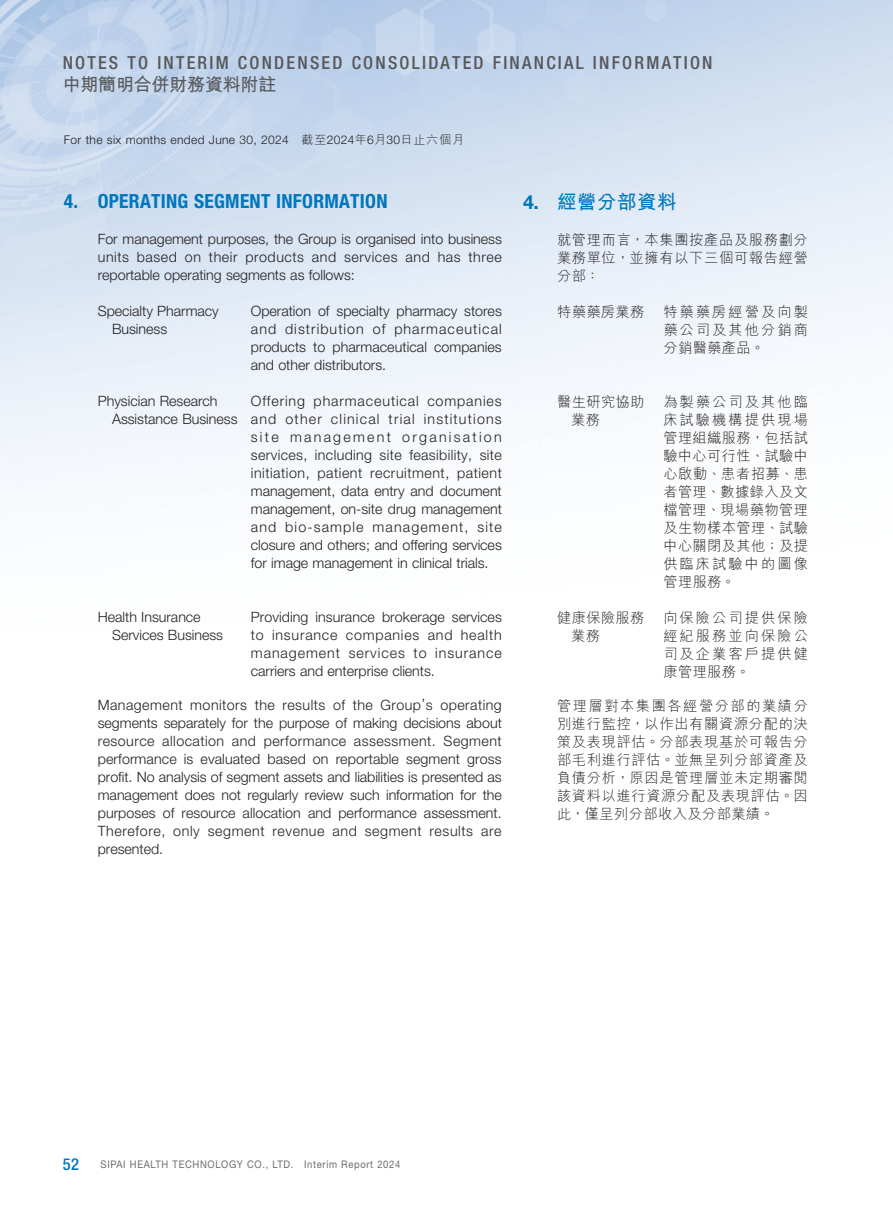
<style>
.page{position:relative;width:893px;height:1212px;background:#fff}
.page>*{position:absolute;margin:0;border:0;box-sizing:border-box;transform-origin:0 0}
.t1{font:700 condensed 19.5px "Helvetica Neue LT Std";letter-spacing:.015em;color:#0077bd}
.t2{font:700 19.5px "M Hei HK";letter-spacing:.03em;color:#0077bd}
.t3{font:500 condensed 18px "Helvetica Neue LT Std";letter-spacing:.125em;color:#57585a}
.t4{font:700 18px "M Hei HK";letter-spacing:-.01em;color:#57585a}
.t5{font:500 condensed 16.5px "Helvetica Neue LT Std";color:#0077bd}
.t6{font:300 14.25px/18px "Helvetica Neue LT Std";color:#231f20;text-align:justify}
.t7{font:300 14.25px/18px "M Hei HK";letter-spacing:.045em;color:#231f20;text-align:justify}
.t8{font:300 12px "Helvetica Neue LT Std";letter-spacing:.03em;color:#231f20}
.t9{font:10.5px "Helvetica Neue LT Std";letter-spacing:.07em;color:#6c6d70;scale:.9 1}
.s1{font-family:"M Hei HK"}
.s2{font-family:"Helvetica Neue LT Std"}
</style>
<div class="page">
<p class="t3" style="left:63px;top:52px;width:651px">NOTES TO INTERIM CONDENSED CONSOLIDATED FINANCIAL INFORMATION</p>
<p class="t4" style="left:63px;top:72px;width:215px">中期簡明合併財務資料附註</p>
<p class="t8" style="left:64px;top:133px;width:402px">For the six months ended June 30, 2024 <span class="s1">截至</span>2024<span class="s1">年</span>6<span class="s1">月</span>30<span class="s1">日止六個月</span></p>
<h1 class="t1" style="left:64px;top:189px;width:325px">4. OPERATING SEGMENT INFORMATION</h1>
<p class="t6" style="left:98px;top:229px;width:406px">For management purposes, the Group is organised into business units based on their products and services and has three reportable operating segments as follows:</p>
<p class="t6" style="left:112px;top:301px;width:108px;text-indent:-14px">Specialty Pharmacy<br>Business</p>
<p class="t6" style="left:251px;top:301px;width:252px">Operation of specialty pharmacy stores and distribution of pharmaceutical products to pharmaceutical companies and other distributors.</p>
<p class="t6" style="left:112px;top:391px;width:127px;text-indent:-14px">Physician Research<br>Assistance Business</p>
<p class="t6" style="left:251px;top:391px;width:253px">Offering pharmaceutical companies and other clinical trial institutions site management organisation services, including site feasibility, site initiation, patient recruitment, patient management, data entry and document management, on-site drug management and bio-sample management, site closure and others; and offering services for image management in clinical trials.</p>
<p class="t6" style="left:112px;top:607px;width:113px;text-indent:-14px">Health Insurance<br>Services Business</p>
<p class="t6" style="left:251px;top:607px;width:253px">Providing insurance brokerage services to insurance companies and health management services to insurance carriers and enterprise clients.</p>
<p class="t6" style="left:98px;top:695px;width:406px">Management monitors the results of the Group’s operating segments separately for the purpose of making decisions about resource allocation and performance assessment. Segment performance is evaluated based on reportable segment gross profit. No analysis of segment assets and liabilities is presented as management does not regularly review such information for the purposes of resource allocation and performance assessment.<br>Therefore, only segment revenue and segment results are presented.</p>
<h1 class="t2" style="left:523px;top:187px;width:155px"><span class="s2">4.</span> 經營分部資料</h1>
<p class="t7" style="left:557px;top:230px;width:252px">就管理而言，本集團按產品及服務劃分業務單位，並擁有以下三個可報告經營分部：</p>
<p class="t7" style="left:557px;top:302px;width:89px">特藥藥房業務</p>
<p class="t7" style="left:663px;top:302px;width:146px">特藥藥房經營及向製藥公司及其他分銷商分銷醫藥產品。</p>
<p class="t7" style="left:571px;top:392px;width:75px;text-indent:-14px">醫生研究協助業務</p>
<p class="t7" style="left:663px;top:392px;width:146px">為製藥公司及其他臨床試驗機構提供現場管理組織服務，包括試驗中心可行性、試驗中心啟動、患者招募、患者管理、數據錄入及文檔管理、現場藥物管理及生物樣本管理、試驗中心關閉及其他；及提供臨床試驗中的圖像管理服務。</p>
<p class="t7" style="left:571px;top:608px;width:75px;text-indent:-14px">健康保險服務業務</p>
<p class="t7" style="left:663px;top:608px;width:146px">向保險公司提供保險經紀服務並向保險公司及企業客戶提供健康管理服務。</p>
<p class="t7" style="left:557px;top:696px;width:252px">管理層對本集團各經營分部的業績分別進行監控，以作出有關資源分配的決策及表現評估。分部表現基於可報告分部毛利進行評估。並無呈列分部資產及負債分析，原因是管理層並未定期審閱該資料以進行資源分配及表現評估。因此，僅呈列分部收入及分部業績。</p>
<p class="t5" style="left:63px;top:1154px;width:18px">52</p>
<p class="t9" style="left:101px;top:1158px;width:335px">SIPAI HEALTH TECHNOLOGY CO., LTD. Interim Report 2024</p>
</div>
